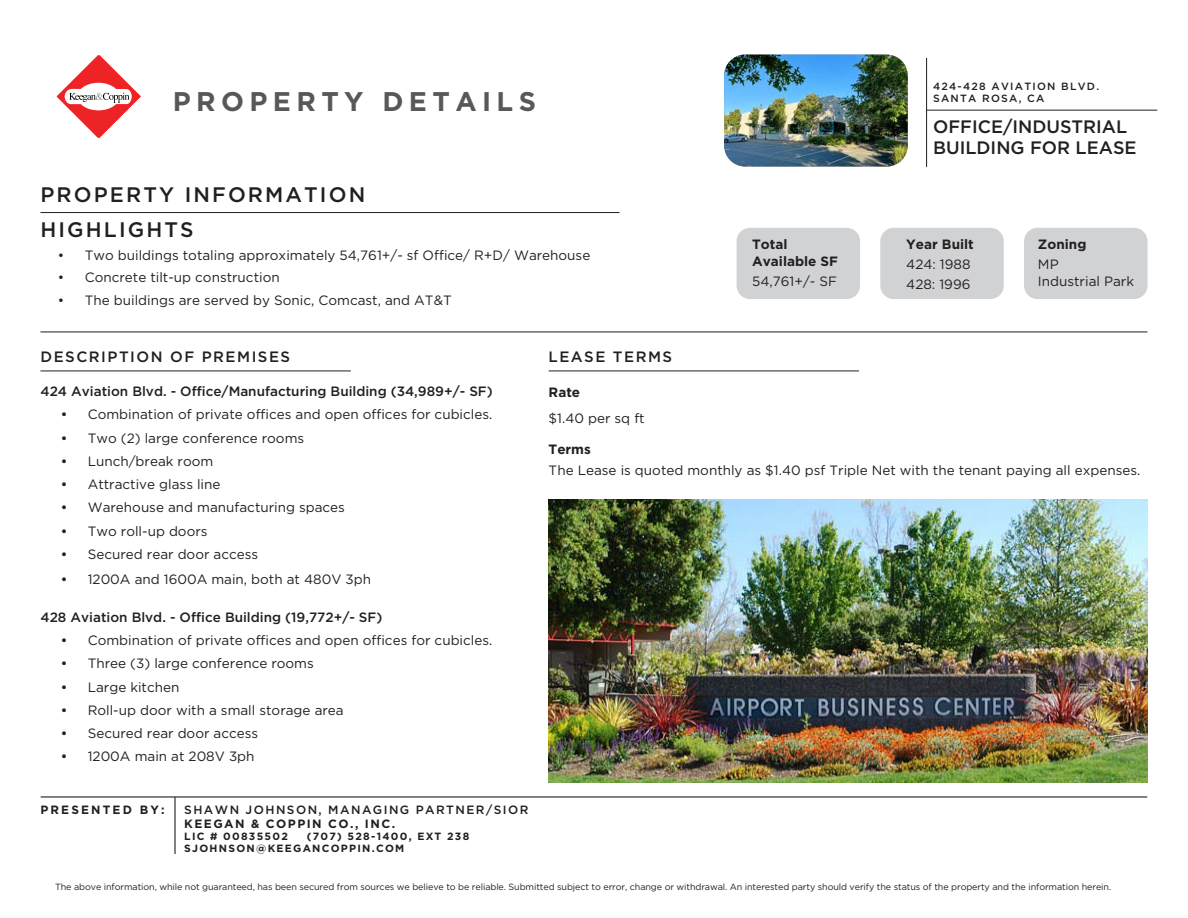
<style>
.page{position:relative;width:1188px;height:918px;background:#fff}
.page>*{position:absolute;margin:0;border:0;box-sizing:border-box;transform-origin:0 0}
.page_title{font:700 27px "Gotham";letter-spacing:.2em;color:#57585a}
._10_26_Goth_Med_List_Bold{font:500 21px "Gotham";letter-spacing:.1em;color:#231f20}
.t1{font:500 18px/21px "Gotham";color:#231f20}
.t2{font:500 15px "Gotham";letter-spacing:.1em;color:#231f20}
._10_26_Goth_Med_List_Bold-2{font:13.5px/16.5px "Gotham";color:#231f20}
._10_26_Goth_Med_List_Bold-3{font:500 13.5px "Gotham";color:#231f20}
._10_26_Goth_Med_List_Bold-4{font:700 13.5px/16.5px "Gotham";color:#231f20}
.t3{font:500 12px "Gotham";letter-spacing:.12em;color:#231f20}
.t4{font:700 12px "Gotham";letter-spacing:.12em;color:#231f20}
.t5{font:700 12px "Gotham";letter-spacing:.18em;color:#231f20}
.t6{font:700 10.5px/12px "Gotham";letter-spacing:.12em;color:#231f20}
.t7{font:500 10.5px/12.6px "Gotham";letter-spacing:.12em;color:#231f20}
.t8{font:9px "Gotham";letter-spacing:-.01em;color:#231f20}
.s1{font-weight:500}
</style>
<div class="page">
<hr style="left:927px;top:110px;width:230px;height:1px;background:#231f20">
<hr style="left:926px;top:58px;width:1px;height:109px;background:#231f20">
<img style="left:724px;top:55px;width:184px;height:112px">
<svg style="left:57px;top:55px;width:84px;height:83px"></svg>
<hr style="left:41px;top:796px;width:1106px;height:2px;background:#231f20">
<hr style="left:174px;top:798px;width:2px;height:56px;background:#231f20">
<hr style="left:40px;top:212px;width:580px;height:1px;background:#231f20">
<hr style="left:40px;top:371px;width:311px;height:1px;background:#231f20">
<hr style="left:40px;top:332px;width:1108px;height:1px;background:#231f20">
<img style="left:549px;top:500px;width:598px;height:283px">
<hr style="left:549px;top:371px;width:310px;height:1px;background:#231f20">
<div style="left:737px;top:228px;width:123px;height:71px;background:#d1d2d4;border-radius:14px"></div>
<div style="left:880px;top:228px;width:124px;height:71px;background:#d1d2d4;border-radius:14px"></div>
<div style="left:1024px;top:228px;width:124px;height:71px;background:#d1d2d4;border-radius:14px"></div>
<p class="page_title" style="left:173px;top:86px;width:365px">PROPERTY DETAILS</p>
<p class="_10_26_Goth_Med_List_Bold" style="left:40px;top:183px;width:326px">PROPERTY INFORMATION</p>
<p class="_10_26_Goth_Med_List_Bold" style="left:40px;top:218px;width:155px">HIGHLIGHTS</p>
<p class="_10_26_Goth_Med_List_Bold-2" style="left:58px;top:247px;width:534px">• Two buildings totaling approximately 54,761+/- sf Office/ R+D/ Warehouse</p>
<p class="_10_26_Goth_Med_List_Bold-2" style="left:58px;top:269px;width:223px">• Concrete tilt-up construction</p>
<p class="_10_26_Goth_Med_List_Bold-2" style="left:58px;top:292px;width:396px">• The buildings are served by Sonic, Comcast, and AT&amp;T</p>
<p class="_10_26_Goth_Med_List_Bold-4" style="left:752px;top:236px;width:87px">Total<br>Available SF</p>
<p class="_10_26_Goth_Med_List_Bold-2" style="left:752px;top:272px;width:86px">54,761+/- SF</p>
<p class="t7" style="left:933px;top:79px;width:168px">424-428 AVIATION BLVD.<br>SANTA ROSA, CA</p>
<h3 class="t1" style="left:933px;top:116px;width:205px">OFFICE/INDUSTRIAL<br>BUILDING FOR LEASE</h3>
<p class="_10_26_Goth_Med_List_Bold-4" style="left:906px;top:236px;width:69px">Year Built</p>
<p class="_10_26_Goth_Med_List_Bold-2" style="left:906px;top:256px;width:66px">424: 1988</p>
<p class="_10_26_Goth_Med_List_Bold-2" style="left:906px;top:276px;width:66px">428: 1996</p>
<p class="_10_26_Goth_Med_List_Bold-4" style="left:1038px;top:236px;width:50px">Zoning</p>
<p class="_10_26_Goth_Med_List_Bold-2" style="left:1038px;top:256px;width:98px">MP<br>Industrial Park</p>
<h3 class="t2" style="left:40px;top:348px;width:251px">DESCRIPTION OF PREMISES</h3>
<p class="_10_26_Goth_Med_List_Bold-3" style="left:40px;top:384px;width:454px">424 Aviation Blvd. - Office/Manufacturing Building (34,989+/- SF)</p>
<p class="_10_26_Goth_Med_List_Bold-2" style="left:61px;top:406px;width:433px"><span class="s1">•</span> Combination of private offices and open offices for cubicles.</p>
<p class="_10_26_Goth_Med_List_Bold-2" style="left:61px;top:429px;width:245px"><span class="s1">•</span> Two (2) large conference rooms</p>
<p class="_10_26_Goth_Med_List_Bold-2" style="left:61px;top:453px;width:154px"><span class="s1">•</span> Lunch/break room</p>
<p class="_10_26_Goth_Med_List_Bold-2" style="left:61px;top:476px;width:161px"><span class="s1">•</span> Attractive glass line</p>
<p class="_10_26_Goth_Med_List_Bold-2" style="left:61px;top:499px;width:286px"><span class="s1">•</span> Warehouse and manufacturing spaces</p>
<p class="_10_26_Goth_Med_List_Bold-2" style="left:61px;top:522px;width:148px"><span class="s1">•</span> Two roll-up doors</p>
<p class="_10_26_Goth_Med_List_Bold-2" style="left:61px;top:546px;width:199px"><span class="s1">•</span> Secured rear door access</p>
<p class="_10_26_Goth_Med_List_Bold-2" style="left:61px;top:570px;width:312px"><span class="s1">•</span> 1200A and 1600A main, both at 480V 3ph</p>
<p class="_10_26_Goth_Med_List_Bold-3" style="left:40px;top:609px;width:343px">428 Aviation Blvd. - Office Building (19,772+/- SF)</p>
<p class="_10_26_Goth_Med_List_Bold-2" style="left:61px;top:632px;width:433px"><span class="s1">•</span> Combination of private offices and open offices for cubicles.</p>
<p class="_10_26_Goth_Med_List_Bold-2" style="left:61px;top:655px;width:255px"><span class="s1">•</span> Three (3) large conference rooms</p>
<p class="_10_26_Goth_Med_List_Bold-2" style="left:61px;top:678px;width:120px"><span class="s1">•</span> Large kitchen</p>
<p class="_10_26_Goth_Med_List_Bold-2" style="left:61px;top:702px;width:285px"><span class="s1">•</span> Roll-up door with a small storage area</p>
<p class="_10_26_Goth_Med_List_Bold-2" style="left:61px;top:725px;width:199px"><span class="s1">•</span> Secured rear door access</p>
<p class="_10_26_Goth_Med_List_Bold-2" style="left:61px;top:748px;width:195px"><span class="s1">•</span> 1200A main at 208V 3ph</p>
<p class="t5" style="left:40px;top:803px;width:126px">PRESENTED BY:</p>
<p class="t3" style="left:184px;top:803px;width:346px">SHAWN JOHNSON, MANAGING PARTNER/SIOR</p>
<p class="t4" style="left:184px;top:816px;width:212px">KEEGAN &amp; COPPIN CO., INC.</p>
<p class="t6" style="left:184px;top:830px;width:105px">LIC # 00835502</p>
<p class="t6" style="left:184px;top:830px;width:287px;text-indent:123px">(707) 528-1400, EXT 238<br>SJOHNSON@KEEGANCOPPIN.COM</p>
<h3 class="t2" style="left:549px;top:348px;width:125px">LEASE TERMS</h3>
<p class="_10_26_Goth_Med_List_Bold-4" style="left:549px;top:384px;width:33px">Rate</p>
<p class="_10_26_Goth_Med_List_Bold-2" style="left:549px;top:410px;width:98px">$1.40 per sq ft</p>
<p class="_10_26_Goth_Med_List_Bold-4" style="left:549px;top:440px;width:44px">Terms</p>
<p class="_10_26_Goth_Med_List_Bold-2" style="left:549px;top:462px;width:593px">The Lease is quoted monthly as $1.40 psf Triple Net with the tenant paying all expenses.</p>
<p class="t8" style="left:55px;top:882px;width:1058px">The above information, while not guaranteed, has been secured from sources we believe to be reliable. Submitted subject to error, change or withdrawal. An interested party should verify the status of the property and the information herein.</p>
</div>
